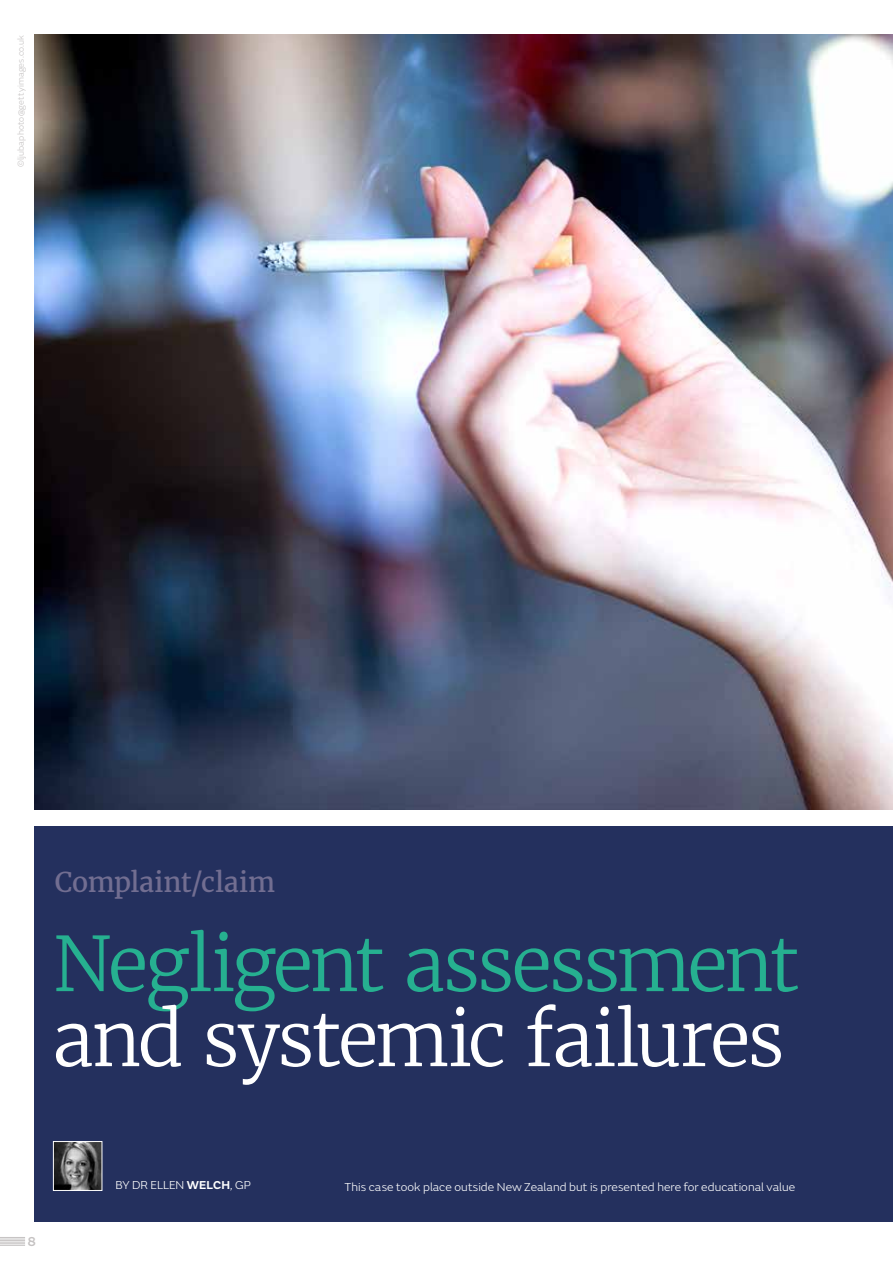
<style>
.page{position:relative;width:893px;height:1263px;background:#fff}
.page>*{position:absolute;margin:0;border:0;box-sizing:border-box;transform-origin:0 0}
.t1{font:300 75px/75px "Merriweather";letter-spacing:-.04em;color:#26b090}
.Body{font:27px "Merriweather";letter-spacing:-.01em;color:#726e91}
.t2{font:500 13.5px "FS Emeric";color:#c5c2c2}
.Body-2{font:300 12px "FS Emeric";letter-spacing:.005em;color:#fff}
.Small_print{font:300 9px "FS Emeric";letter-spacing:.01em;color:#c5c2c2}
.s1{color:#fff}
.s2{font-weight:600}
</style>
<div class="page">
<svg style="left:0;top:1237px;width:25px;height:9px"></svg>
<div style="left:34px;top:826px;width:859px;height:395px;background:#24305e"></div>
<img style="left:34px;top:35px;width:859px;height:775px">
<img style="left:55px;top:1143px;width:45px;height:46px">
<div style="left:53px;top:1141px;width:49px;height:50px;border:1px solid #fff"></div>
<p class="Small_print" style="left:15px;top:167px;width:134px;rotate:-90deg">©ljubaphoto@gettyimages.co.uk</p>
<p class="Body" style="left:55px;top:864px;width:222px">Complaint/claim</p>
<p class="t1" style="left:52px;top:925px;width:749px">Negligent assessment <span class="s1">and systemic failures</span></p>
<p class="t2" style="left:28px;top:1231px;width:10px">8</p>
<p class="Body-2" style="left:115px;top:1176px;width:137px">BY DR ELLEN <span class="s2">WELCH</span>, GP</p>
<p class="Body-2" style="left:345px;top:1178px;width:452px">This case took place outside New Zealand but is presented here for educational value</p>
</div>
